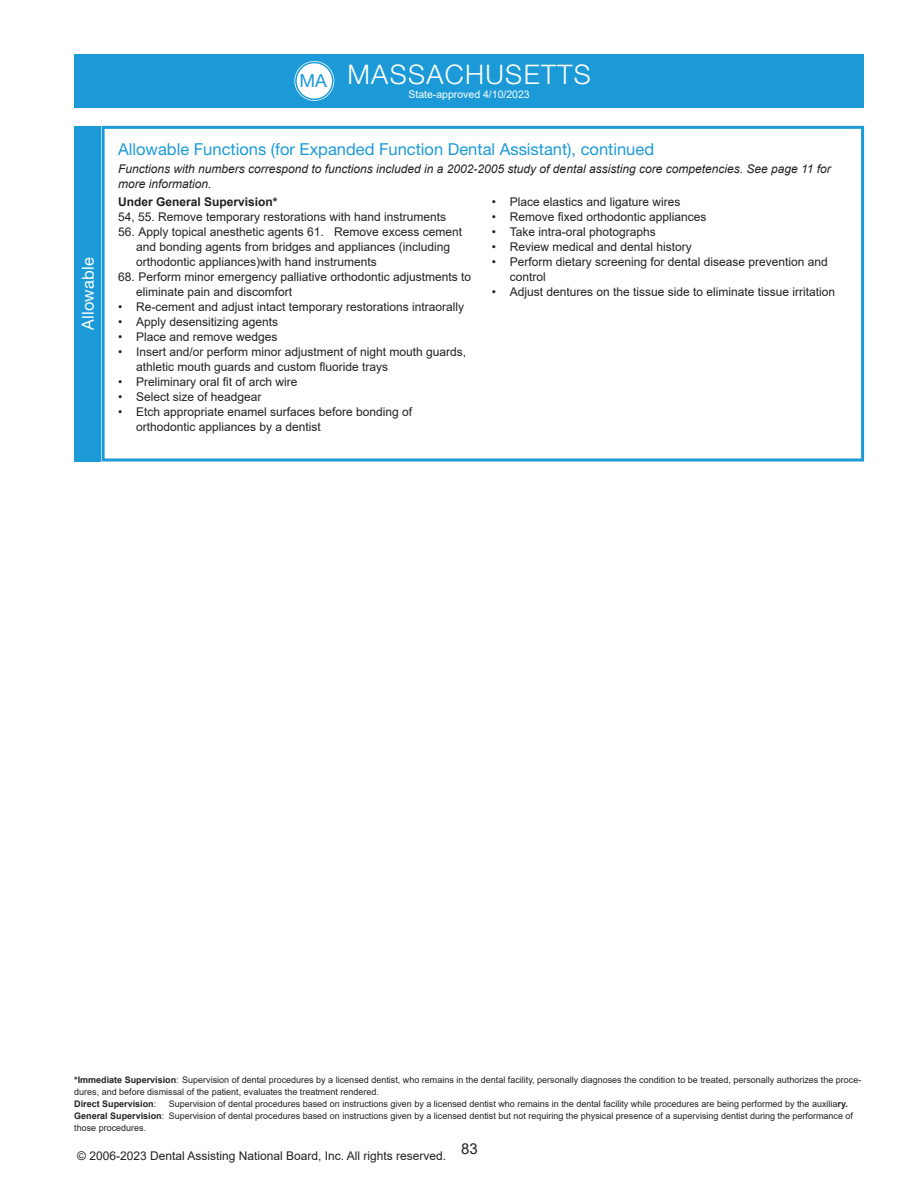
<style>
.page{position:relative;width:918px;height:1188px;background:#fff}
.page>*{position:absolute;margin:0;border:0;box-sizing:border-box;transform-origin:0 0}
.t1{font:300 27px "Helvetica Neue LT Std";letter-spacing:.05em;color:#fff}
.t2{font:18px "Helvetica Neue LT Std";color:#1b9ad7}
.t3{font:16.5px "Helvetica Neue LT Std";color:#1b9ad7}
.t4{font:16.5px "Helvetica Neue LT Std";letter-spacing:.01em;color:#fff}
.t5{font:15px "Arial";color:#231f20}
.t6{font:12px/15px "Arial";color:#231f20}
.t7{font:italic 12px/15px "Arial";color:#231f20}
.t8{font:700 12px "Arial";color:#231f20}
.t9{font:10.5px "Arial";color:#fff}
.t10{font:9px/12px "Arial";color:#231f20}
.s1{font-weight:700}
</style>
<div class="page">
<div style="left:102px;top:126px;width:762px;height:336px;border:3px solid #1b9ad7"></div>
<div style="left:74px;top:126px;width:27px;height:335px;background:#1b9ad7"></div>
<div style="left:74px;top:54px;width:790px;height:54px;background:#1b9ad7"></div>
<svg style="left:294px;top:61px;width:40px;height:40px"></svg>
<div style="left:292px;top:59px;width:45px;height:44px;border:1px solid #1b9ad7;border-radius:50%"></div>
<div style="left:295px;top:62px;width:39px;height:38px;border:1px solid #1b9ad7;border-radius:50%"></div>
<h3 class="t4" style="left:82px;top:330px;width:74px;rotate:-90deg">Allowable</h3>
<h2 class="t2" style="left:300px;top:74px;width:29px">MA</h2>
<h1 class="t1" style="left:347px;top:64px;width:245px">MASSACHUSETTS</h1>
<p class="t9" style="left:408px;top:88px;width:123px">State-approved 4/10/2023</p>
<h3 class="t3" style="left:118px;top:143px;width:538px">Allowable Functions (for Expanded Function Dental Assistant), continued</h3>
<p class="t7" style="left:118px;top:162px;width:714px">Functions with numbers correspond to functions included in a 2002-2005 study of dental assisting core competencies. See page 11 for more information.</p>
<p class="t8" style="left:118px;top:195px;width:161px">Under General Supervision*</p>
<p class="t6" style="left:118px;top:210px;width:330px">54, 55. Remove temporary restorations with hand instruments</p>
<p class="t6" style="left:136px;top:225px;width:328px;text-indent:-18px">56. Apply topical anesthetic agents 61. Remove excess cement and bonding agents from bridges and appliances (including orthodontic appliances)with hand instruments</p>
<p class="t6" style="left:136px;top:270px;width:337px;text-indent:-18px">68. Perform minor emergency palliative orthodontic adjustments to eliminate pain and discomfort</p>
<p class="t6" style="left:118px;top:300px;width:348px">• Re-cement and adjust intact temporary restorations intraorally</p>
<p class="t6" style="left:118px;top:315px;width:162px">• Apply desensitizing agents</p>
<p class="t6" style="left:118px;top:330px;width:161px">• Place and remove wedges</p>
<p class="t6" style="left:136px;top:345px;width:332px;text-indent:-18px">• Insert and/or perform minor adjustment of night mouth guards, athletic mouth guards and custom fluoride trays</p>
<p class="t6" style="left:118px;top:375px;width:181px">• Preliminary oral fit of arch wire</p>
<p class="t6" style="left:118px;top:390px;width:145px">• Select size of headgear</p>
<p class="t6" style="left:136px;top:405px;width:278px;text-indent:-18px">• Etch appropriate enamel surfaces before bonding of orthodontic appliances by a dentist</p>
<p class="t6" style="left:492px;top:195px;width:190px">• Place elastics and ligature wires</p>
<p class="t6" style="left:492px;top:210px;width:216px">• Remove fixed orthodontic appliances</p>
<p class="t6" style="left:492px;top:225px;width:166px">• Take intra-oral photographs</p>
<p class="t6" style="left:492px;top:240px;width:202px">• Review medical and dental history</p>
<p class="t6" style="left:510px;top:255px;width:320px;text-indent:-18px">• Perform dietary screening for dental disease prevention and control</p>
<p class="t6" style="left:492px;top:285px;width:345px">• Adjust dentures on the tissue side to eliminate tissue irritation</p>
<p class="t10" style="left:74px;top:1074px;width:789px"><span class="s1">*Immediate Supervision</span>: Supervision of dental procedures by a licensed dentist, who remains in the dental facility, personally diagnoses the condition to be treated, personally authorizes the proce&shy;dures, and before dismissal of the patient, evaluates the treatment rendered.<br><span class="s1">Direct Supervision</span>:</p>
<p class="t10" style="left:74px;top:1098px;width:780px;text-indent:95px">Supervision of dental procedures based on instructions given by a licensed dentist who remains in the dental facility while procedures are being performed by the auxilia<span class="s1">ry.<br>General Supervision</span>: Supervision of dental procedures based on instructions given by a licensed dentist but not requiring the physical presence of a supervising dentist during the performance of those procedures.</p>
<p class="t6" style="left:77px;top:1148px;width:371px">© 2006-2023 Dental Assisting National Board, Inc. All rights reserved.</p>
<p class="t5" style="left:461px;top:1140px;width:18px">83</p>
</div>
